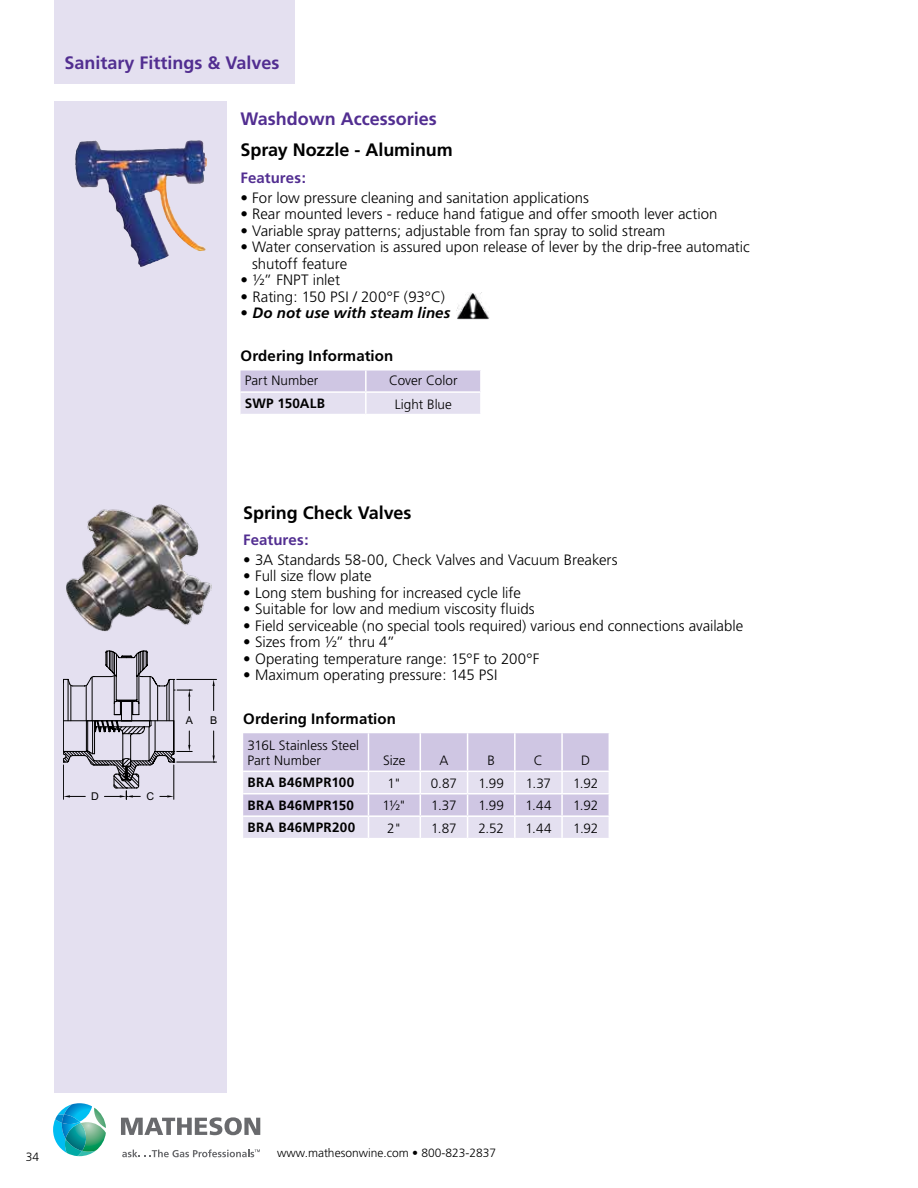
<style>
.page{position:relative;width:918px;height:1188px;background:#fff}
.page>*{position:absolute;margin:0;border:0;box-sizing:border-box;transform-origin:0 0}
.t1{font:700 18px "Frutiger";color:#522e91}
.t2{font:700 18px "Frutiger";letter-spacing:-.005em;color:#000}
.t3{font:300 15px/16.5px "Frutiger";letter-spacing:-.005em;color:#000}
.t4{font:700 15px "Frutiger";letter-spacing:.005em;color:#000}
.t5{font:italic 700 15px "Frutiger";letter-spacing:.005em;color:#000}
.t6{font:700 15px "Frutiger";letter-spacing:.005em;color:#522e91}
.t7{font:300 13.5px/15px "Frutiger";color:#000}
.t8{font:700 13.5px "Frutiger";letter-spacing:.02em;color:#000}
.t9{font:300 12px "Frutiger";color:#000}
.t10{font:10.65px "Arial";color:#000}
.s1{font-weight:300;font-style:normal}
</style>
<div class="page">
<div style="left:54px;top:102px;width:173px;height:991px;background:#e4e0f0"></div>
<svg style="left:53px;top:1103px;width:53px;height:53px"></svg>
<svg style="left:121px;top:1117px;width:139px;height:18px"></svg>
<svg style="left:122px;top:1149px;width:138px;height:8px"></svg>
<div style="left:54px;top:0;width:240px;height:83px;background:#e4e0f0"></div>
<img style="left:75px;top:140px;width:123px;height:127px">
<svg style="left:241px;top:371px;width:239px;height:43px;background:#d9d3e9"></svg>
<hr style="left:365px;top:371px;width:2px;height:20px;background:#fff">
<hr style="left:241px;top:391px;width:125px;height:2px;background:#fff">
<hr style="left:366px;top:391px;width:116px;height:2px;background:#fff">
<hr style="left:365px;top:393px;width:2px;height:21px;background:#fff">
<img style="left:457px;top:293px;width:32px;height:27px">
<img style="left:66px;top:504px;width:145px;height:128px">
<hr style="left:177px;top:679px;width:40px;height:1px;background:#000">
<hr style="left:177px;top:762px;width:40px;height:1px;background:#000">
<svg style="left:213px;top:679px;width:2px;height:32px"></svg>
<svg style="left:213px;top:731px;width:2px;height:32px"></svg>
<svg style="left:63px;top:651px;width:130px;height:148px"></svg>
<svg style="left:243px;top:733px;width:366px;height:105px;background:#dad3e9"></svg>
<p class="t1" style="left:64px;top:52px;width:217px">Sanitary Fittings &amp; Valves</p>
<p class="t1" style="left:241px;top:108px;width:198px">Washdown Accessories</p>
<p class="t2" style="left:241px;top:139px;width:214px">Spray Nozzle - Aluminum</p>
<p class="t6" style="left:241px;top:169px;width:67px">Features:</p>
<p class="t3" style="left:241px;top:189px;width:350px">• For low pressure cleaning and sanitation applications</p>
<p class="t3" style="left:241px;top:206px;width:479px">• Rear mounted levers - reduce hand fatigue and offer smooth lever action</p>
<p class="t3" style="left:241px;top:222px;width:426px">• Variable spray patterns; adjustable from fan spray to solid stream</p>
<p class="t3" style="left:252px;top:239px;width:499px;text-indent:-12px">• Water conservation is assured upon release of lever by the drip-free automatic shutoff feature</p>
<p class="t3" style="left:241px;top:272px;width:101px">• ½” FNPT inlet</p>
<p class="t3" style="left:241px;top:288px;width:206px">• Rating: 150 PSI / 200°F (93°C)</p>
<p class="t5" style="left:241px;top:304px;width:211px"><span class="s1">•</span> Do not use with steam lines</p>
<p class="t4" style="left:241px;top:347px;width:154px">Ordering Information</p>
<p class="t7" style="left:245px;top:373px;width:75px">Part Number</p>
<p class="t7" style="left:389px;top:373px;width:70px">Cover Color</p>
<p class="t8" style="left:245px;top:395px;width:82px">SWP 150ALB</p>
<p class="t7" style="left:395px;top:396px;width:59px">Light Blue</p>
<p class="t10" style="left:91px;top:789px;width:9px">D</p>
<p class="t10" style="left:146px;top:789px;width:9px">C</p>
<p class="t10" style="left:186px;top:713px;width:9px">A</p>
<p class="t10" style="left:210px;top:713px;width:9px">B</p>
<p class="t2" style="left:243px;top:502px;width:170px">Spring Check Valves</p>
<p class="t6" style="left:243px;top:531px;width:67px">Features:</p>
<p class="t3" style="left:243px;top:551px;width:376px">• 3A Standards 58-00, Check Valves and Vacuum Breakers</p>
<p class="t3" style="left:243px;top:568px;width:130px">• Full size flow plate</p>
<p class="t3" style="left:243px;top:584px;width:279px">• Long stem bushing for increased cycle life</p>
<p class="t3" style="left:243px;top:601px;width:293px">• Suitable for low and medium viscosity fluids</p>
<p class="t3" style="left:243px;top:617px;width:502px">• Field serviceable (no special tools required) various end connections available</p>
<p class="t3" style="left:243px;top:634px;width:154px">• Sizes from ½” thru 4”</p>
<p class="t3" style="left:243px;top:650px;width:298px">• Operating temperature range: 15°F to 200°F</p>
<p class="t3" style="left:243px;top:667px;width:256px">• Maximum operating pressure: 145 PSI</p>
<p class="t4" style="left:243px;top:710px;width:154px">Ordering Information</p>
<p class="t7" style="left:248px;top:737px;width:113px">316L Stainless Steel<br>Part Number</p>
<p class="t7" style="left:383px;top:752px;width:24px">Size</p>
<p class="t7" style="left:439px;top:752px;width:11px">A</p>
<p class="t7" style="left:487px;top:752px;width:9px">B</p>
<p class="t7" style="left:534px;top:752px;width:11px">C</p>
<p class="t7" style="left:581px;top:752px;width:11px">D</p>
<p class="t8" style="left:248px;top:775px;width:108px">BRA B46MPR100</p>
<p class="t7" style="left:388px;top:776px;width:15px">1"</p>
<p class="t7" style="left:431px;top:776px;width:28px">0.87</p>
<p class="t7" style="left:478px;top:776px;width:27px">1.99</p>
<p class="t7" style="left:526px;top:776px;width:27px">1.37</p>
<p class="t7" style="left:573px;top:776px;width:27px">1.92</p>
<p class="t8" style="left:248px;top:797px;width:108px">BRA B46MPR150</p>
<p class="t7" style="left:382px;top:798px;width:26px">1½"</p>
<p class="t7" style="left:431px;top:798px;width:27px">1.37</p>
<p class="t7" style="left:478px;top:798px;width:27px">1.99</p>
<p class="t7" style="left:525px;top:798px;width:28px">1.44</p>
<p class="t7" style="left:573px;top:798px;width:27px">1.92</p>
<p class="t8" style="left:248px;top:819px;width:109px">BRA B46MPR200</p>
<p class="t7" style="left:387px;top:820px;width:16px">2"</p>
<p class="t7" style="left:431px;top:820px;width:27px">1.87</p>
<p class="t7" style="left:478px;top:820px;width:27px">2.52</p>
<p class="t7" style="left:525px;top:820px;width:28px">1.44</p>
<p class="t7" style="left:573px;top:820px;width:27px">1.92</p>
<p class="t9" style="left:26px;top:1150px;width:15px">34</p>
<p class="t9" style="left:277px;top:1146px;width:220px">www.mathesonwine.com • 800-823-2837</p>
</div>
